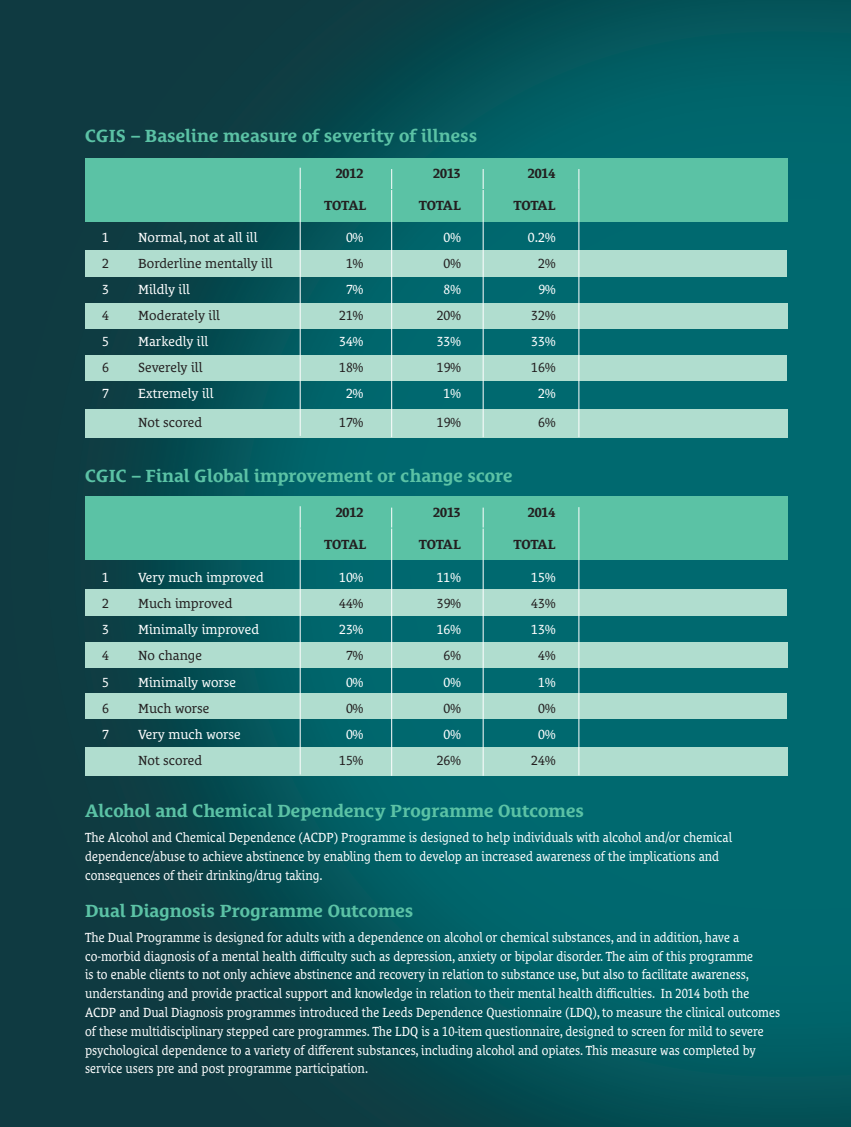
<style>
.page{position:relative;width:851px;height:1127px;background:#fff}
.page>*{position:absolute;margin:0;border:0;box-sizing:border-box;transform-origin:0 0}
.t1{font:700 18px "Le Monde Courrier Pro";color:#5bc2a5}
.t2{font:13.5px/18.8px "Le Monde Courrier Pro";color:#fff;scale:.9 1}
.t3{font:13.5px "Le Monde Courrier Pro";color:#fff}
.t4{font:13.5px "Le Monde Courrier Pro";color:#231f20}
.t5{font:700 13.5px "Le Monde Courrier Pro";color:#231f20}
</style>
<div class="page">
<img style="left:0;top:0;width:850px;height:1127px">
<div style="left:85px;top:589px;width:701px;height:26px;background:#b0ddcf"></div>
<div style="left:85px;top:642px;width:702px;height:26px;background:#b0ddcf"></div>
<div style="left:85px;top:694px;width:701px;height:25px;background:#b0ddcf"></div>
<div style="left:85px;top:747px;width:702px;height:29px;background:#b0ddcf"></div>
<div style="left:85px;top:496px;width:702px;height:64px;background:#5bc2a5"></div>
<hr style="left:391px;top:508px;width:1px;height:268px;background:#fff">
<hr style="left:300px;top:506px;width:1px;height:268px;background:#fff">
<hr style="left:483px;top:508px;width:1px;height:268px;background:#fff">
<hr style="left:300px;top:528px;width:278px;height:1px;background:#5bc2a5">
<div style="left:85px;top:250px;width:701px;height:27px;background:#b0ddcf"></div>
<div style="left:85px;top:303px;width:702px;height:26px;background:#b0ddcf"></div>
<div style="left:85px;top:355px;width:701px;height:26px;background:#b0ddcf"></div>
<div style="left:85px;top:409px;width:702px;height:28px;background:#b0ddcf"></div>
<div style="left:85px;top:158px;width:702px;height:63px;background:#5bc2a5"></div>
<hr style="left:391px;top:169px;width:1px;height:268px;background:#fff">
<hr style="left:300px;top:168px;width:1px;height:268px;background:#fff">
<hr style="left:483px;top:169px;width:1px;height:268px;background:#fff">
<hr style="left:578px;top:169px;width:1px;height:268px;background:#fff">
<hr style="left:578px;top:507px;width:1px;height:268px;background:#fff">
<hr style="left:300px;top:189px;width:278px;height:1px;background:#5bc2a5">
<h1 class="t1" style="left:85px;top:121px;width:393px">CGIS – Baseline measure of severity of illness</h1>
<p class="t5" style="left:336px;top:162px;width:29px">2012</p>
<p class="t5" style="left:433px;top:162px;width:29px">2013</p>
<p class="t5" style="left:527px;top:162px;width:29px">2014</p>
<p class="t5" style="left:324px;top:194px;width:44px">TOTAL</p>
<p class="t5" style="left:419px;top:194px;width:44px">TOTAL</p>
<p class="t5" style="left:513px;top:194px;width:44px">TOTAL</p>
<p class="t3" style="left:102px;top:227px;width:8px">1</p>
<p class="t3" style="left:138px;top:227px;width:121px">Normal, not at all ill</p>
<p class="t3" style="left:346px;top:227px;width:19px">0%</p>
<p class="t3" style="left:443px;top:227px;width:19px">0%</p>
<p class="t3" style="left:527px;top:227px;width:29px">0.2%</p>
<p class="t4" style="left:102px;top:253px;width:8px">2</p>
<p class="t4" style="left:138px;top:253px;width:136px">Borderline mentally ill</p>
<p class="t4" style="left:346px;top:253px;width:19px">1%</p>
<p class="t4" style="left:443px;top:253px;width:19px">0%</p>
<p class="t4" style="left:538px;top:253px;width:19px">2%</p>
<p class="t3" style="left:102px;top:279px;width:8px">3</p>
<p class="t3" style="left:138px;top:279px;width:53px">Mildly ill</p>
<p class="t3" style="left:346px;top:279px;width:19px">7%</p>
<p class="t3" style="left:443px;top:279px;width:19px">8%</p>
<p class="t3" style="left:538px;top:279px;width:19px">9%</p>
<p class="t4" style="left:102px;top:305px;width:8px">4</p>
<p class="t4" style="left:138px;top:305px;width:83px">Moderately ill</p>
<p class="t4" style="left:339px;top:305px;width:26px">21%</p>
<p class="t4" style="left:436px;top:305px;width:26px">20%</p>
<p class="t4" style="left:531px;top:305px;width:26px">32%</p>
<p class="t3" style="left:102px;top:330px;width:8px">5</p>
<p class="t3" style="left:138px;top:330px;width:72px">Markedly ill</p>
<p class="t3" style="left:339px;top:330px;width:26px">34%</p>
<p class="t3" style="left:436px;top:330px;width:26px">33%</p>
<p class="t3" style="left:531px;top:330px;width:26px">33%</p>
<p class="t4" style="left:102px;top:356px;width:8px">6</p>
<p class="t4" style="left:138px;top:356px;width:66px">Severely ill</p>
<p class="t4" style="left:339px;top:356px;width:26px">18%</p>
<p class="t4" style="left:436px;top:356px;width:26px">19%</p>
<p class="t4" style="left:531px;top:356px;width:26px">16%</p>
<p class="t3" style="left:102px;top:382px;width:8px">7</p>
<p class="t3" style="left:138px;top:382px;width:77px">Extremely ill</p>
<p class="t3" style="left:346px;top:382px;width:19px">2%</p>
<p class="t3" style="left:443px;top:382px;width:19px">1%</p>
<p class="t3" style="left:538px;top:382px;width:19px">2%</p>
<p class="t4" style="left:138px;top:411px;width:66px">Not scored</p>
<p class="t4" style="left:339px;top:411px;width:26px">17%</p>
<p class="t4" style="left:436px;top:411px;width:26px">19%</p>
<p class="t4" style="left:538px;top:411px;width:19px">6%</p>
<h1 class="t1" style="left:85px;top:461px;width:429px">CGIC – Final Global improvement or change score</h1>
<p class="t5" style="left:336px;top:501px;width:29px">2012</p>
<p class="t5" style="left:433px;top:501px;width:29px">2013</p>
<p class="t5" style="left:527px;top:501px;width:29px">2014</p>
<p class="t5" style="left:324px;top:533px;width:44px">TOTAL</p>
<p class="t5" style="left:419px;top:533px;width:44px">TOTAL</p>
<p class="t5" style="left:513px;top:533px;width:44px">TOTAL</p>
<p class="t3" style="left:102px;top:566px;width:8px">1</p>
<p class="t3" style="left:138px;top:566px;width:127px">Very much improved</p>
<p class="t3" style="left:339px;top:566px;width:26px">10%</p>
<p class="t3" style="left:436px;top:566px;width:26px">11%</p>
<p class="t3" style="left:531px;top:566px;width:26px">15%</p>
<p class="t4" style="left:102px;top:592px;width:8px">2</p>
<p class="t4" style="left:138px;top:592px;width:96px">Much improved</p>
<p class="t4" style="left:339px;top:592px;width:26px">44%</p>
<p class="t4" style="left:436px;top:592px;width:26px">39%</p>
<p class="t4" style="left:531px;top:592px;width:26px">43%</p>
<p class="t3" style="left:102px;top:619px;width:8px">3</p>
<p class="t3" style="left:138px;top:619px;width:122px">Minimally improved</p>
<p class="t3" style="left:339px;top:619px;width:26px">23%</p>
<p class="t3" style="left:436px;top:619px;width:26px">16%</p>
<p class="t3" style="left:531px;top:619px;width:26px">13%</p>
<p class="t4" style="left:102px;top:645px;width:8px">4</p>
<p class="t4" style="left:138px;top:645px;width:65px">No change</p>
<p class="t4" style="left:346px;top:645px;width:19px">7%</p>
<p class="t4" style="left:443px;top:645px;width:19px">6%</p>
<p class="t4" style="left:538px;top:645px;width:19px">4%</p>
<p class="t3" style="left:102px;top:671px;width:8px">5</p>
<p class="t3" style="left:138px;top:671px;width:99px">Minimally worse</p>
<p class="t3" style="left:346px;top:671px;width:19px">0%</p>
<p class="t3" style="left:443px;top:671px;width:19px">0%</p>
<p class="t3" style="left:538px;top:671px;width:19px">1%</p>
<p class="t4" style="left:102px;top:697px;width:8px">6</p>
<p class="t4" style="left:138px;top:697px;width:73px">Much worse</p>
<p class="t4" style="left:346px;top:697px;width:19px">0%</p>
<p class="t4" style="left:443px;top:697px;width:19px">0%</p>
<p class="t4" style="left:538px;top:697px;width:19px">0%</p>
<p class="t3" style="left:102px;top:723px;width:8px">7</p>
<p class="t3" style="left:138px;top:723px;width:104px">Very much worse</p>
<p class="t3" style="left:346px;top:723px;width:19px">0%</p>
<p class="t3" style="left:443px;top:723px;width:19px">0%</p>
<p class="t3" style="left:538px;top:723px;width:19px">0%</p>
<p class="t4" style="left:138px;top:750px;width:66px">Not scored</p>
<p class="t4" style="left:339px;top:750px;width:26px">15%</p>
<p class="t4" style="left:436px;top:750px;width:26px">26%</p>
<p class="t4" style="left:531px;top:750px;width:26px">24%</p>
<h1 class="t1" style="left:85px;top:796px;width:500px">Alcohol and Chemical Dependency Programme Outcomes</h1>
<p class="t2" style="left:85px;top:826px;width:720px">The Alcohol and Chemical Dependence (ACDP) Programme is designed to help individuals with alcohol and/or chemical dependence/abuse to achieve abstinence by enabling them to develop an increased awareness of the implications and consequences of their drinking/drug taking.</p>
<h1 class="t1" style="left:85px;top:896px;width:330px">Dual Diagnosis Programme Outcomes</h1>
<p class="t2" style="left:85px;top:926px;width:773px">The Dual Programme is designed for adults with a dependence on alcohol or chemical substances, and in addition, have a co-morbid diagnosis of a mental health difficulty such as depression, anxiety or bipolar disorder. The aim of this programme<br>is to enable clients to not only achieve abstinence and recovery in relation to substance use, but also to facilitate awareness, understanding and provide practical support and knowledge in relation to their mental health difficulties. In 2014 both the ACDP and Dual Diagnosis programmes introduced the Leeds Dependence Questionnaire (LDQ), to measure the clinical outcomes of these multidisciplinary stepped care programmes. The LDQ is a 10-item questionnaire, designed to screen for mild to severe psychological dependence to a variety of different substances, including alcohol and opiates. This measure was completed by service users pre and post programme participation.</p>
</div>
